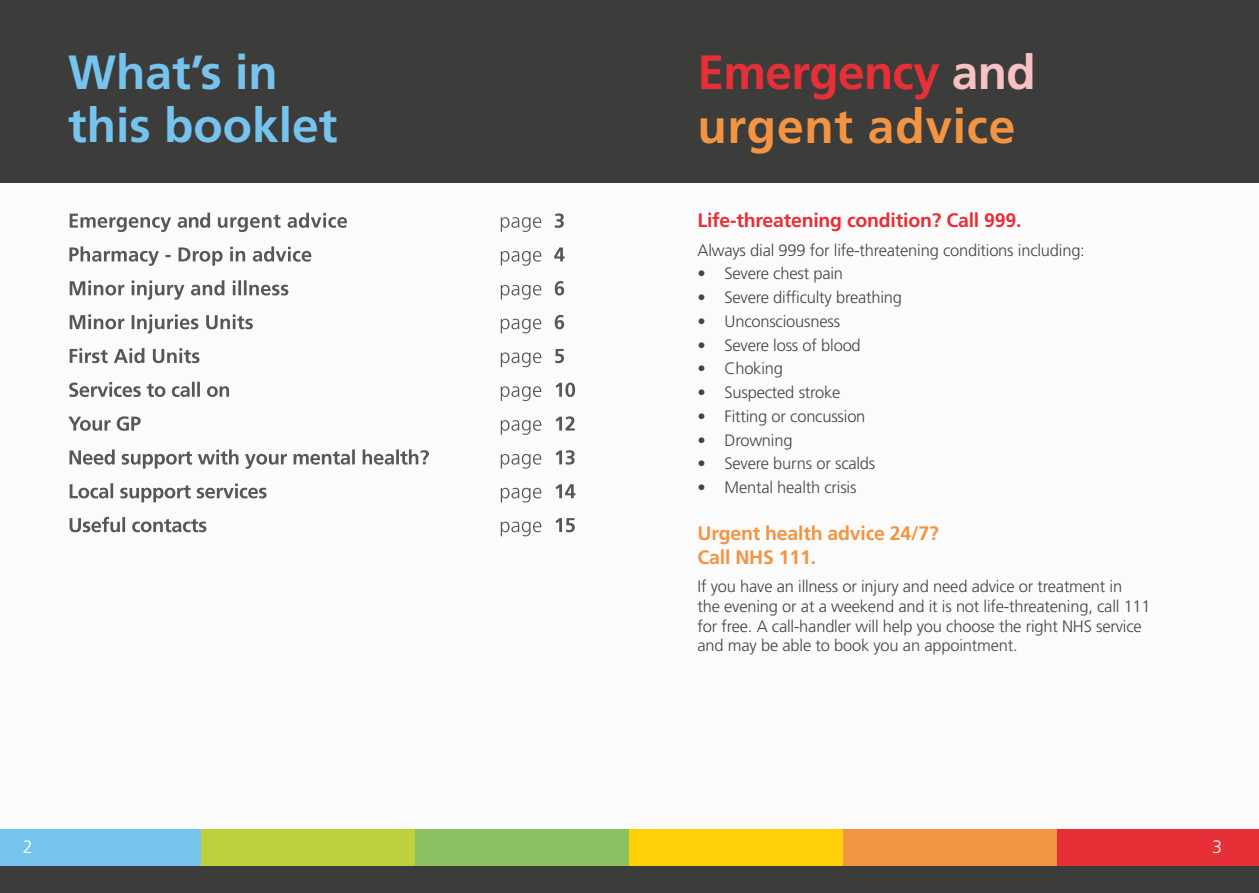
<style>
.page{position:relative;width:1259px;height:893px;background:#fff}
.page>*{position:absolute;margin:0;border:0;box-sizing:border-box;transform-origin:0 0}
.t1{font:700 48px/54px "Frutiger LT Std";color:#f39443}
.t2{font:700 48px/52.5px "Frutiger LT Std";color:#76c3ee}
.t3{font:700 19.5px "Frutiger LT Std";letter-spacing:-.01em;color:#e72f37}
.t4{font:700 19.5px/23.4px "Frutiger LT Std";letter-spacing:-.01em;color:#f39443}
.t5{font:300 18px "Frutiger LT Std";color:#fff}
.t6{font:300 16.5px/19.8px "Frutiger LT Std";letter-spacing:-.01em;color:#454444}
.s1{color:#e72f37}
.s2{color:#f8c1c3}
</style>
<div class="page">
<div style="left:0;top:828px;width:201px;height:43px;background:#76c3ee"></div>
<div style="left:201px;top:828px;width:214px;height:43px;background:#bed13d"></div>
<div style="left:415px;top:828px;width:214px;height:43px;background:#8cc161"></div>
<div style="left:629px;top:828px;width:214px;height:43px;background:#ffcf07"></div>
<div style="left:843px;top:828px;width:214px;height:43px;background:#f39443"></div>
<div style="left:1057px;top:828px;width:202px;height:43px;background:#e72f37"></div>
<div style="left:0;top:866px;width:1259px;height:27px;background:#3c3c3b"></div>
<div style="left:0;top:170px;width:1259px;height:658px;background:#fbfbfb"></div>
<div style="left:0;top:0;width:1259px;height:182px;background:#3c3c3b"></div>
<svg style="left:70px;top:517px;width:505px;height:19px"></svg>
<svg style="left:70px;top:483px;width:505px;height:20px"></svg>
<svg style="left:70px;top:449px;width:504px;height:20px"></svg>
<svg style="left:68px;top:416px;width:507px;height:19px"></svg>
<svg style="left:69px;top:382px;width:506px;height:19px"></svg>
<svg style="left:70px;top:348px;width:494px;height:19px"></svg>
<svg style="left:70px;top:314px;width:494px;height:20px"></svg>
<svg style="left:70px;top:280px;width:494px;height:20px"></svg>
<svg style="left:69px;top:246px;width:495px;height:20px"></svg>
<svg style="left:70px;top:213px;width:494px;height:19px"></svg>
<h1 class="t2" style="left:68px;top:46px;width:271px">What’s in this booklet</h1>
<h1 class="t1" style="left:697px;top:46px;width:340px"><span class="s1">Emergency</span> <span class="s2">and </span>urgent advice</h1>
<p class="t3" style="left:697px;top:209px;width:325px">Life-threatening condition? Call 999.</p>
<p class="t6" style="left:697px;top:240px;width:389px">Always dial 999 for life-threatening conditions including:</p>
<p class="t6" style="left:697px;top:264px;width:147px">• Severe chest pain</p>
<p class="t6" style="left:697px;top:288px;width:206px">• Severe difficulty breathing</p>
<p class="t6" style="left:697px;top:311px;width:144px">• Unconsciousness</p>
<p class="t6" style="left:697px;top:335px;width:165px">• Severe loss of blood</p>
<p class="t6" style="left:697px;top:359px;width:87px">• Choking</p>
<p class="t6" style="left:697px;top:383px;width:144px">• Suspected stroke</p>
<p class="t6" style="left:697px;top:406px;width:169px">• Fitting or concussion</p>
<p class="t6" style="left:697px;top:430px;width:97px">• Drowning</p>
<p class="t6" style="left:697px;top:454px;width:179px">• Severe burns or scalds</p>
<p class="t6" style="left:697px;top:478px;width:160px">• Mental health crisis</p>
<p class="t4" style="left:697px;top:522px;width:243px">Urgent health advice 24/7?<br>Call NHS 111.</p>
<p class="t6" style="left:697px;top:576px;width:455px">If you have an illness or injury and need advice or treatment in<br>the evening or at a weekend and it is not life-threatening, call 111 for free. A call-handler will help you choose the right NHS service and may be able to book you an appointment.</p>
<p class="t5" style="left:23px;top:837px;width:12px">2</p>
<p class="t5" style="left:1212px;top:837px;width:12px">3</p>
</div>
